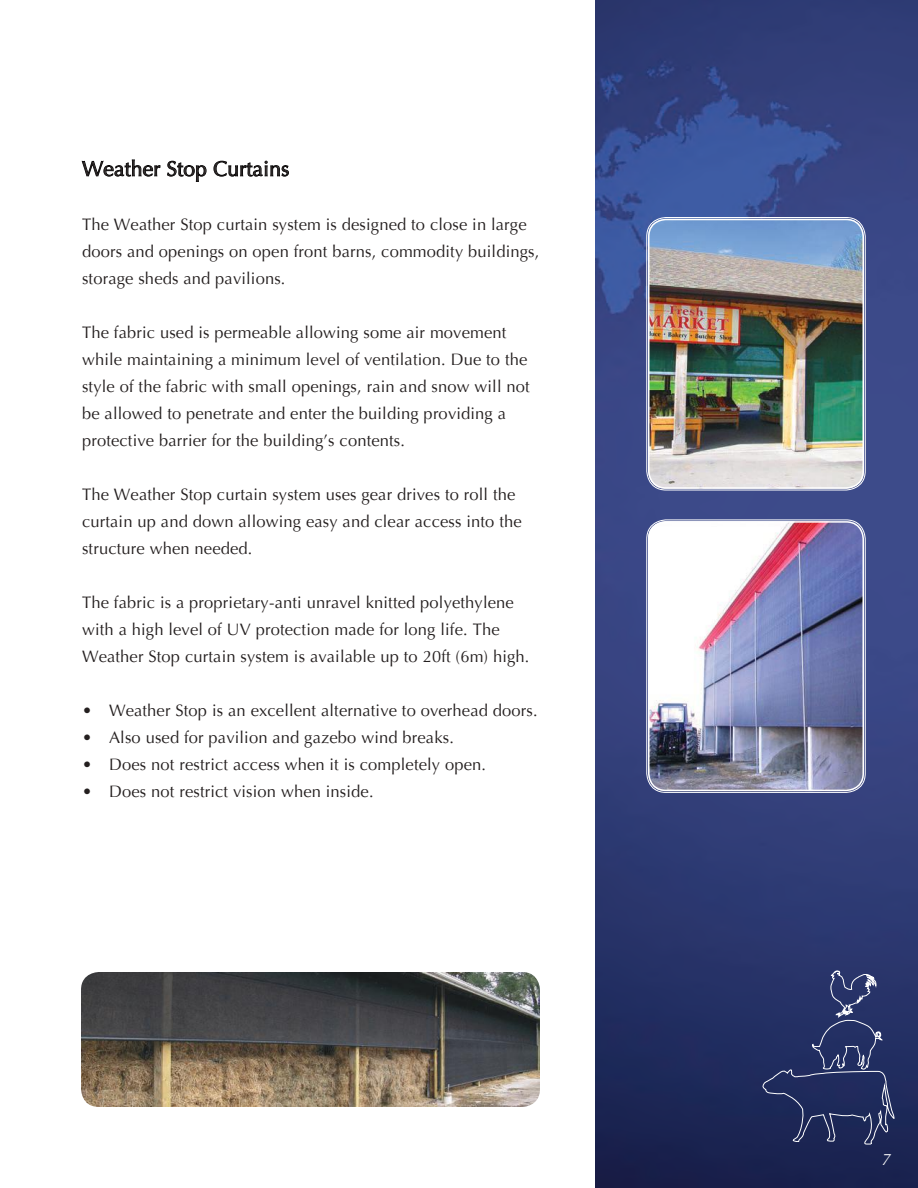
<style>
.page{position:relative;width:918px;height:1188px;background:#fff}
.page>*{position:absolute;margin:0;border:0;box-sizing:border-box;transform-origin:0 0}
.t1{font:21px "Optima";letter-spacing:.01em;color:#241f1f}
.t2{font:16.5px/27px "Optima";letter-spacing:.01em;color:#241f1f}
.t3{font:italic 16.5px "Optima";color:#fff}
</style>
<div class="page">
<img style="left:595px;top:0;width:323px;height:1188px">
<svg style="left:762px;top:970px;width:136px;height:175px;background:#2c3767"></svg>
<svg style="left:81px;top:159px;width:80px;height:18px"></svg>
<svg style="left:167px;top:160px;width:40px;height:22px"></svg>
<svg style="left:213px;top:160px;width:76px;height:17px"></svg>
<img style="left:648px;top:219px;width:216px;height:270px">
<div style="left:646px;top:217px;width:219px;height:273px;border:1px solid #fff;border-radius:19px"></div>
<div style="left:648px;top:219px;width:216px;height:270px;border:2px solid #fff;border-radius:17px"></div>
<img style="left:648px;top:521px;width:216px;height:270px">
<div style="left:646px;top:520px;width:219px;height:273px;border:1px solid #fff;border-radius:19px"></div>
<div style="left:648px;top:521px;width:216px;height:270px;border:2px solid #fff;border-radius:17px"></div>
<img style="left:81px;top:972px;width:459px;height:135px">
<p class="t1" style="left:82px;top:157px;width:209px">Weather Stop Curtains</p>
<p class="t2" style="left:82px;top:211px;width:459px">The Weather Stop curtain system is designed to close in large doors and openings on open front barns, commodity buildings, storage sheds and pavilions.</p>
<p class="t2" style="left:82px;top:319px;width:449px">The fabric used is permeable allowing some air movement while maintaining a minimum level of ventilation. Due to the style of the fabric with small openings, rain and snow will not be allowed to penetrate and enter the building providing a protective barrier for the building’s contents.</p>
<p class="t2" style="left:82px;top:481px;width:441px">The Weather Stop curtain system uses gear drives to roll the curtain up and down allowing easy and clear access into the structure when needed.</p>
<p class="t2" style="left:82px;top:589px;width:449px">The fabric is a proprietary-anti unravel knitted polyethylene with a high level of UV protection made for long life. The<br>Weather Stop curtain system is available up to 20ft (6m) high.</p>
<p class="t2" style="left:82px;top:697px;width:457px">• Weather Stop is an excellent alternative to overhead doors.</p>
<p class="t2" style="left:82px;top:724px;width:373px">• Also used for pavilion and gazebo wind breaks.</p>
<p class="t2" style="left:82px;top:751px;width:406px">• Does not restrict access when it is completely open.</p>
<p class="t2" style="left:82px;top:778px;width:293px">• Does not restrict vision when inside.</p>
<p class="t3" style="left:882px;top:1150px;width:11px">7</p>
</div>
